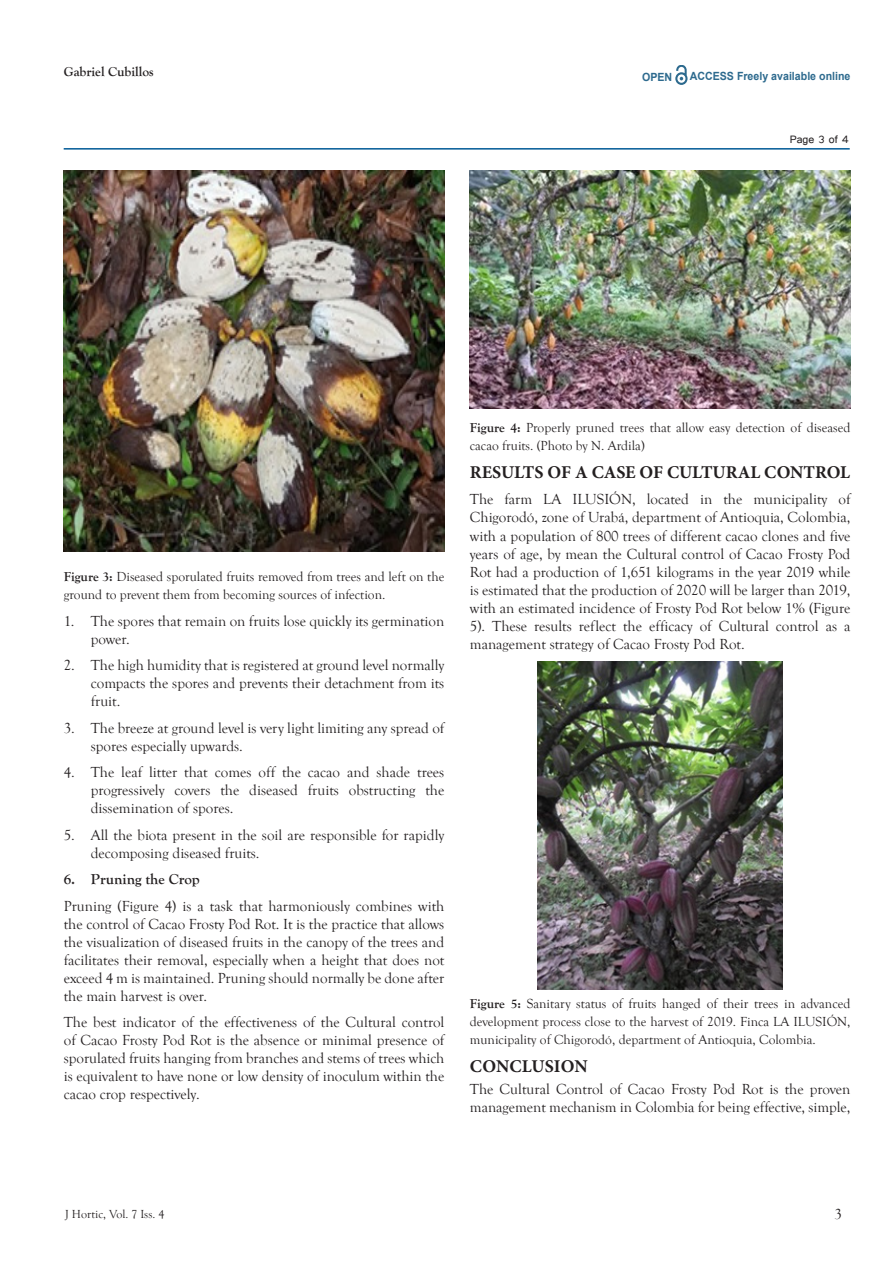
<style>
.page{position:relative;width:893px;height:1263px;background:#fff}
.page>*{position:absolute;margin:0;border:0;box-sizing:border-box;transform-origin:0 0}
.p1{font:700 18px "Minion Pro";color:#231f20}
.t1{font:15px/18px "Goudy Old Style T";color:#231f20;text-align:justify}
.t2{font:700 15px "Goudy Old Style T";color:#231f20}
.t3{font:13.5px/18px "Goudy Old Style T";color:#231f20}
.t4{font:700 13.5px "Goudy Old Style T";color:#231f20}
.t5{font:13.5px "Tunga";color:#231f20}
.t6{font:12px "Goudy Old Style T";color:#231f20}
.t7{font:700 11.25px "Arial";color:#2d6a8e;scale:.94 1}
.s1{font-weight:700}
</style>
<div class="page">
<hr style="left:64px;top:148px;width:786px;height:2px;background:#005996">
<svg style="left:675px;top:65px;width:12px;height:20px"></svg>
<img style="left:64px;top:171px;width:380px;height:380px">
<img style="left:470px;top:171px;width:380px;height:237px">
<img style="left:538px;top:662px;width:245px;height:327px">
<p class="t4" style="left:64px;top:64px;width:91px">Gabriel Cubillos</p>
<p class="t7" style="left:642px;top:70px;width:34px">OPEN</p>
<p class="t7" style="left:690px;top:69px;width:172px">ACCESS Freely available online</p>
<p class="t5" style="left:790px;top:131px;width:61px">Page 3 of 4</p>
<p class="t3" style="left:64px;top:568px;width:382px"><span class="s1">Figure 3:</span> Diseased sporulated fruits removed from trees and left on the ground to prevent them from becoming sources of infection.</p>
<p class="t1" style="left:91px;top:612px;width:355px;text-indent:-27px">1. The spores that remain on fruits lose quickly its germination power.</p>
<p class="t1" style="left:91px;top:657px;width:355px;text-indent:-27px">2. The high humidity that is registered at ground level normally compacts the spores and prevents their detachment from its fruit.</p>
<p class="t1" style="left:91px;top:719px;width:355px;text-indent:-27px">3. The breeze at ground level is very light limiting any spread of spores especially upwards.</p>
<p class="t1" style="left:91px;top:764px;width:355px;text-indent:-27px">4. The leaf litter that comes off the cacao and shade trees progressively covers the diseased fruits obstructing the dissemination of spores.</p>
<p class="t1" style="left:91px;top:826px;width:355px;text-indent:-27px">5. All the biota present in the soil are responsible for rapidly decomposing diseased fruits.</p>
<p class="t2" style="left:64px;top:871px;width:138px">6. Pruning the Crop</p>
<p class="t1" style="left:64px;top:897px;width:382px">Pruning (Figure 4) is a task that harmoniously combines with the control of Cacao Frosty Pod Rot. It is the practice that allows the visualization of diseased fruits in the canopy of the trees and facilitates their removal, especially when a height that does not exceed 4 m is maintained. Pruning should normally be done after the main harvest is over.</p>
<p class="t1" style="left:64px;top:1014px;width:382px">The best indicator of the effectiveness of the Cultural control of Cacao Frosty Pod Rot is the absence or minimal presence of sporulated fruits hanging from branches and stems of trees which is equivalent to have none or low density of inoculum within the cacao crop respectively.</p>
<p class="t3" style="left:470px;top:418px;width:382px"><span class="s1">Figure 4:</span> Properly pruned trees that allow easy detection of diseased cacao fruits. (Photo by N. Ardila)</p>
<p class="p1" style="left:470px;top:459px;width:382px">RESULTS OF A CASE OF CULTURAL CONTROL</p>
<p class="t1" style="left:470px;top:491px;width:382px">The farm LA ILUSIÓN, located in the municipality of Chigorodó, zone of Urabá, department of Antioquia, Colombia, with a population of 800 trees of different cacao clones and five years of age, by mean the Cultural control of Cacao Frosty Pod Rot had a production of 1,651 kilograms in the year 2019 while is estimated that the production of 2020 will be larger than 2019, with an estimated incidence of Frosty Pod Rot below 1% (Figure 5). These results reflect the efficacy of Cultural control as a management strategy of Cacao Frosty Pod Rot.</p>
<p class="t3" style="left:470px;top:994px;width:382px;text-align:justify"><span class="s1">Figure 5:</span> Sanitary status of fruits hanged of their trees in advanced development process close to the harvest of 2019. Finca LA ILUSIÓN, municipality of Chigorodó, department of Antioquia, Colombia.</p>
<p class="p1" style="left:470px;top:1053px;width:119px">CONCLUSION</p>
<p class="t1" style="left:470px;top:1080px;width:382px">The Cultural Control of Cacao Frosty Pod Rot is the proven management mechanism in Colombia for being effective, simple,</p>
<p class="t6" style="left:65px;top:1207px;width:101px">J Hortic, Vol. 7 Iss. 4</p>
<p class="t1" style="left:834px;top:1205px;width:9px">3</p>
</div>
